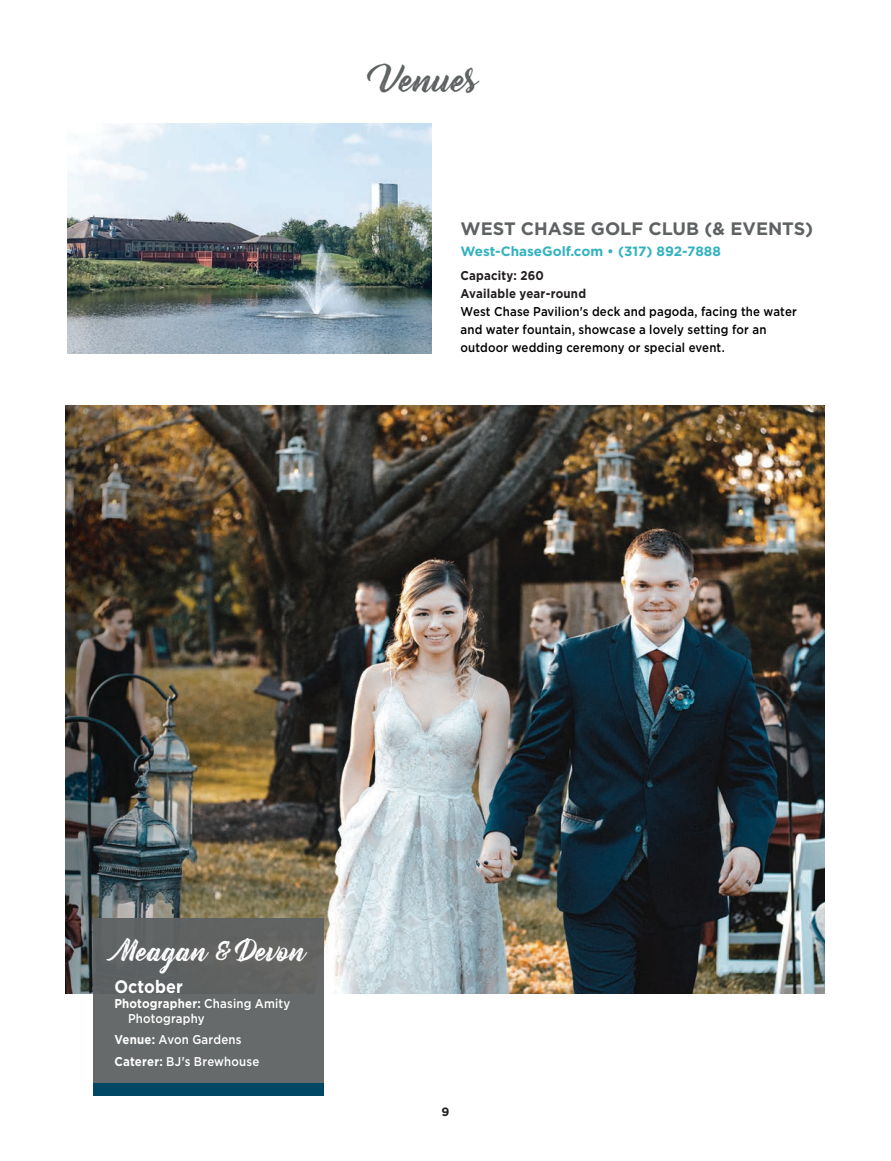
<style>
.page{position:relative;width:891px;height:1161px;background:#fff}
.page>*{position:absolute;margin:0;border:0;box-sizing:border-box;transform-origin:0 0}
.t1{font:33px "Bernadette Rough";color:#5f6263}
.t2{font:26.25px "Bernadette Rough";color:#fff}
.t3{font:700 18px "Gotham HTF";color:#5f6263}
.t4{font:700 18px "Gotham HTF";letter-spacing:.005em;color:#fff;scale:.9 1}
.t5{font:700 13.5px "Gotham HTF";color:#32b2bf}
.t6{font:500 12.75px/18px "Gotham HTF";letter-spacing:.015em;color:#000;scale:.9 1}
.t7{font:500 12.75px/15px "Gotham HTF";letter-spacing:.015em;color:#fff;scale:.9 1}
.t8{font:700 12.75px/18px "Gotham HTF";letter-spacing:.02em;color:#231f20;scale:.9 1}
.t9{font:700 12px "Gotham HTF";color:#231f20}
.s1{font-weight:700}
</style>
<div class="page">
<img style="left:68px;top:124px;width:364px;height:229px">
<img style="left:65px;top:405px;width:760px;height:589px">
<div style="left:93px;top:918px;width:231px;height:165px;background:#676a6a"></div>
<div style="left:93px;top:1083px;width:231px;height:13px;background:#004766"></div>
<h1 class="t1" style="left:377px;top:54px;width:103px">Venues</h1>
<h3 class="t3" style="left:460px;top:218px;width:354px">WEST CHASE GOLF CLUB (&amp; EVENTS)</h3>
<p class="t5" style="left:460px;top:243px;width:262px">West-ChaseGolf.com • (317) 892-7888</p>
<p class="t8" style="left:460px;top:267px;width:141px">Capacity: 260<br>Available year-round</p>
<p class="t6" style="left:460px;top:303px;width:375px">West Chase Pavilion's deck and pagoda, facing the water and water fountain, showcase a lovely setting for an outdoor wedding ceremony or special event.</p>
<h2 class="t2" style="left:114px;top:930px;width:194px">Meagan &amp; Devon</h2>
<h3 class="t4" style="left:114px;top:976px;width:78px">October</h3>
<p class="t7" style="left:128px;top:995px;width:182px;text-indent:-14px"><span class="s1">Photographer:</span> Chasing Amity<br>Photography</p>
<p class="t7" style="left:114px;top:1029px;width:163px;line-height:21.8px"><span class="s1">Venue:</span> Avon Gardens<br><span class="s1">Caterer:</span> BJ's Brewhouse</p>
<p class="t9" style="left:442px;top:1105px;width:9px">9</p>
</div>
